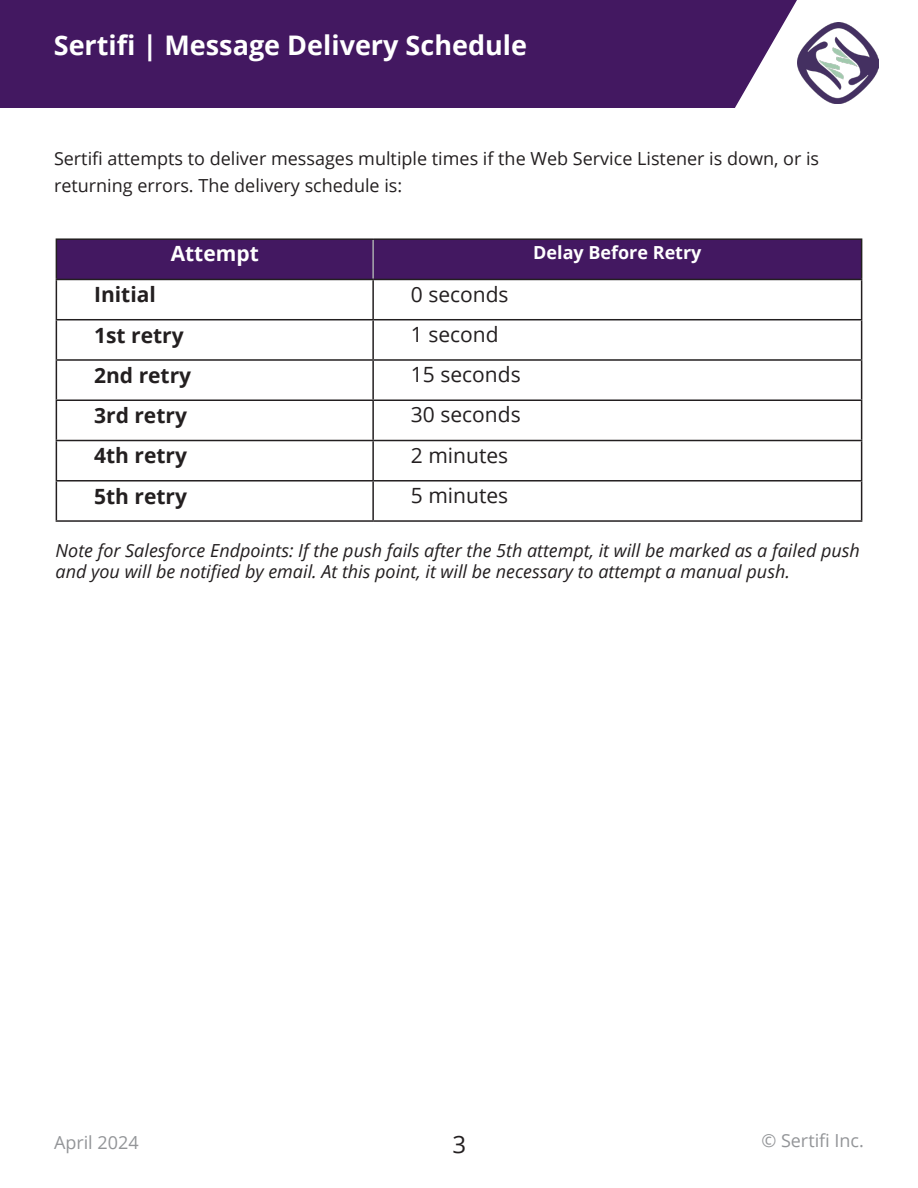
<style>
.page{position:relative;width:918px;height:1188px;background:#fff}
.page>*{position:absolute;margin:0;border:0;box-sizing:border-box;transform-origin:0 0}
.JSON_Doc_Page_Headers{font:700 27px "Open Sans";color:#fff}
.t1{font:24px "Open Sans";color:#231f20}
.t2{font:21px "Open Sans";color:#231f20}
.t3{font:700 21px "Open Sans";color:#231f20}
.t4{font:700 21px "Open Sans";color:#fff}
.Apply_Open_Sans_Regular{font:italic 18px/21.6px "Open Sans";color:#231f20}
.Apply_Open_Sans_Regular-2{font:18px "Open Sans";color:#231f20}
.t5{font:18px "Open Sans";color:#939598}
.Apply_Open_Sans_Regular-3{font:700 18px "Open Sans";color:#fff}
</style>
<div class="page">
<img style="left:798px;top:23px;width:81px;height:81px">
<div style="left:0;top:0;width:798px;height:108px;background:#431861"></div>
<div style="left:57px;top:240px;width:804px;height:39px;background:#431861"></div>
<hr style="left:56px;top:280px;width:1px;height:39px;background:#231f20">
<hr style="left:372px;top:280px;width:2px;height:39px;background:#231f20">
<hr style="left:861px;top:280px;width:1px;height:39px;background:#231f20">
<hr style="left:56px;top:319px;width:317px;height:1px;background:#231f20">
<hr style="left:56px;top:320px;width:1px;height:39px;background:#231f20">
<hr style="left:373px;top:319px;width:489px;height:1px;background:#231f20">
<hr style="left:372px;top:320px;width:2px;height:39px;background:#231f20">
<hr style="left:861px;top:320px;width:1px;height:39px;background:#231f20">
<hr style="left:56px;top:359px;width:317px;height:2px;background:#231f20">
<hr style="left:56px;top:361px;width:1px;height:39px;background:#231f20">
<hr style="left:373px;top:359px;width:489px;height:2px;background:#231f20">
<hr style="left:372px;top:361px;width:2px;height:39px;background:#231f20">
<hr style="left:861px;top:361px;width:1px;height:39px;background:#231f20">
<hr style="left:56px;top:400px;width:317px;height:1px;background:#231f20">
<hr style="left:56px;top:401px;width:1px;height:39px;background:#231f20">
<hr style="left:373px;top:400px;width:489px;height:1px;background:#231f20">
<hr style="left:372px;top:401px;width:2px;height:39px;background:#231f20">
<hr style="left:861px;top:401px;width:1px;height:39px;background:#231f20">
<hr style="left:56px;top:440px;width:317px;height:1px;background:#231f20">
<hr style="left:56px;top:441px;width:1px;height:39px;background:#231f20">
<hr style="left:373px;top:440px;width:489px;height:1px;background:#231f20">
<hr style="left:372px;top:441px;width:2px;height:39px;background:#231f20">
<hr style="left:861px;top:441px;width:1px;height:39px;background:#231f20">
<hr style="left:56px;top:480px;width:317px;height:2px;background:#231f20">
<hr style="left:56px;top:482px;width:1px;height:38px;background:#231f20">
<hr style="left:373px;top:480px;width:489px;height:2px;background:#231f20">
<hr style="left:372px;top:482px;width:2px;height:38px;background:#231f20">
<hr style="left:861px;top:482px;width:1px;height:38px;background:#231f20">
<hr style="left:56px;top:520px;width:317px;height:2px;background:#231f20">
<hr style="left:373px;top:520px;width:489px;height:2px;background:#231f20">
<hr style="left:372px;top:240px;width:2px;height:39px;background:#fff">
<hr style="left:56px;top:238px;width:317px;height:2px;background:#231f20">
<hr style="left:56px;top:240px;width:1px;height:39px;background:#231f20">
<hr style="left:373px;top:238px;width:489px;height:2px;background:#231f20">
<hr style="left:861px;top:240px;width:1px;height:39px;background:#231f20">
<hr style="left:56px;top:279px;width:317px;height:1px;background:#231f20">
<hr style="left:373px;top:279px;width:489px;height:1px;background:#231f20">
<p class="JSON_Doc_Page_Headers" style="left:54px;top:26px;width:475px">Sertifi | Message Delivery Schedule</p>
<p class="Apply_Open_Sans_Regular-2" style="left:54px;top:146px;width:767px">Sertifi attempts to deliver messages multiple times if the Web Service Listener is down, or is</p>
<p class="Apply_Open_Sans_Regular-2" style="left:54px;top:173px;width:350px">returning errors. The delivery schedule is:</p>
<p class="t4" style="left:171px;top:239px;width:90px">Attempt</p>
<p class="Apply_Open_Sans_Regular-3" style="left:533px;top:240px;width:170px">Delay Before Retry</p>
<p class="t3" style="left:94px;top:280px;width:63px">Initial</p>
<p class="t2" style="left:411px;top:280px;width:99px">0 seconds</p>
<p class="t3" style="left:94px;top:320px;width:91px">1st retry</p>
<p class="t2" style="left:411px;top:320px;width:89px">1 second</p>
<p class="t3" style="left:94px;top:360px;width:99px">2nd retry</p>
<p class="t2" style="left:411px;top:360px;width:111px">15 seconds</p>
<p class="t3" style="left:94px;top:401px;width:94px">3rd retry</p>
<p class="t2" style="left:411px;top:400px;width:111px">30 seconds</p>
<p class="t3" style="left:94px;top:441px;width:94px">4th retry</p>
<p class="t2" style="left:411px;top:441px;width:99px">2 minutes</p>
<p class="t3" style="left:94px;top:481px;width:94px">5th retry</p>
<p class="t2" style="left:411px;top:481px;width:99px">5 minutes</p>
<p class="Apply_Open_Sans_Regular" style="left:56px;top:539px;width:806px">Note for Salesforce Endpoints: If the push fails after the 5th attempt, it will be marked as a failed push and you will be notified by email. At this point, it will be necessary to attempt a manual push.</p>
<p class="t5" style="left:54px;top:1130px;width:86px">April 2024</p>
<h2 class="t1" style="left:453px;top:1128px;width:15px">3</h2>
<p class="t5" style="left:761px;top:1129px;width:104px">© Sertifi Inc.</p>
</div>
